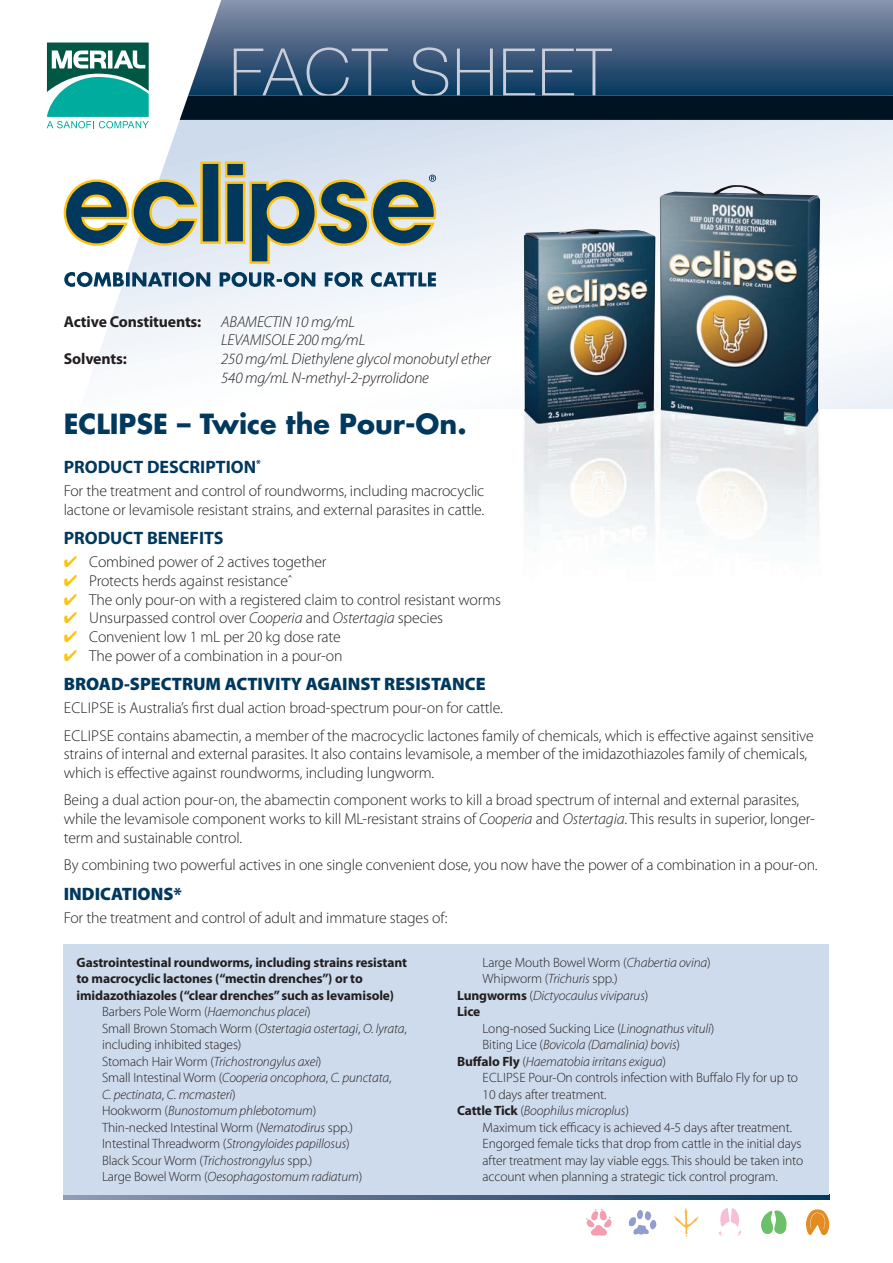
<style>
.page{position:relative;width:893px;height:1263px;background:#fff}
.page>*{position:absolute;margin:0;border:0;box-sizing:border-box;transform-origin:0 0}
.t1{font:100 66px "Helvetica Neue";letter-spacing:.03em;color:#c9ceda}
.t2{font:700 27px "Futura";color:#01385d}
.t3{font:900 18px "Myriad Pro";color:#01385d}
.t4{font:700 18px "Myriad Pro";color:#01385d}
.t5{font:300 15.75px/18.8px "Myriad Pro";letter-spacing:-.01em;color:#231f20}
.t6{font:italic 300 15.75px/18.8px "Myriad Pro";letter-spacing:-.01em;color:#231f20}
.t7{font:700 15.75px "Myriad Pro";letter-spacing:-.01em;color:#231f20}
.t8{font:300 13.5px "Myriad Pro";letter-spacing:-.01em;color:#231f20}
.t9{font:italic 300 13.5px "Myriad Pro";letter-spacing:-.01em;color:#231f20}
.t10{font:700 13.5px "Myriad Pro";letter-spacing:-.01em;color:#231f20}
.s1{color:#fec210}
.s2{font-style:italic}
.s3{font-style:normal}
.s4{font-weight:700;font-style:normal}
</style>
<div class="page">
<svg style="left:188px;top:0;width:705px;height:96px;background:#4c6685"></svg>
<svg style="left:64px;top:1195px;width:765px;height:4px;background:#4a6585"></svg>
<svg style="left:761px;top:1210px;width:25px;height:24px"></svg>
<svg style="left:674px;top:1208px;width:25px;height:29px"></svg>
<svg style="left:719px;top:1208px;width:22px;height:28px"></svg>
<svg style="left:629px;top:1210px;width:27px;height:24px"></svg>
<svg style="left:586px;top:1209px;width:25px;height:26px"></svg>
<svg style="left:806px;top:1209px;width:23px;height:26px"></svg>
<svg style="left:80px;top:120px;width:813px;height:289px"></svg>
<svg style="left:64px;top:272px;width:372px;height:15px"></svg>
<svg style="left:63px;top:178px;width:136px;height:69px"></svg>
<div style="left:200px;top:162px;width:21px;height:82px;background:#01385d;border:2px solid #fec210"></div>
<svg style="left:224px;top:160px;width:213px;height:105px;background:#97a6a0"></svg>
<img style="left:519px;top:185px;width:306px;height:353px">
<svg style="left:47px;top:43px;width:102px;height:85px"></svg>
<div style="left:180px;top:96px;width:713px;height:24px;background:#001322"></div>
<div style="left:64px;top:944px;width:765px;height:251px;background:#cedbec"></div>
<h1 class="t1" style="left:230px;top:34px;width:383px">FACT SHEET</h1>
<p class="t7" style="left:64px;top:311px;width:139px">Active Constituents:</p>
<p class="t6" style="left:221px;top:312px;width:146px">ABAMECTIN 10 mg/mL<br>LEVAMISOLE 200 mg/mL</p>
<p class="t7" style="left:64px;top:348px;width:65px">Solvents:</p>
<p class="t6" style="left:221px;top:349px;width:271px">250 mg/mL Diethylene glycol monobutyl ether<br>540 mg/mL N-methyl-2-pyrrolidone</p>
<h2 class="t2" style="left:64px;top:406px;width:404px">ECLIPSE – Twice the Pour-On.</h2>
<p class="t4" style="left:64px;top:455px;width:199px">PRODUCT DESCRIPTION<sup>*</sup></p>
<p class="t5" style="left:64px;top:481px;width:422px">For the treatment and control of roundworms, including macrocyclic lactone or levamisole resistant strains, and external parasites in cattle.</p>
<p class="t4" style="left:64px;top:526px;width:161px">PRODUCT BENEFITS</p>
<p class="t5" style="left:64px;top:552px;width:264px"><span class="s1">✔</span> Combined power of 2 actives together</p>
<p class="t5" style="left:64px;top:571px;width:230px"><span class="s1">✔</span> Protects herds against resistanceˆ</p>
<p class="t5" style="left:64px;top:590px;width:439px"><span class="s1">✔</span> The only pour-on with a registered claim to control resistant worms</p>
<p class="t5" style="left:64px;top:608px;width:381px"><span class="s1">✔</span> Unsurpassed control over <span class="s2">Cooperia</span> and <span class="s2">Ostertagia</span> species</p>
<p class="t5" style="left:64px;top:627px;width:279px"><span class="s1">✔</span> Convenient low 1 mL per 20 kg dose rate</p>
<p class="t5" style="left:64px;top:646px;width:280px"><span class="s1">✔</span> The power of a combination in a pour-on</p>
<p class="t3" style="left:64px;top:672px;width:423px">BROAD-SPECTRUM ACTIVITY AGAINST RESISTANCE</p>
<p class="t5" style="left:64px;top:698px;width:24px">eclips</p>
<p class="t5" style="left:107px;top:698px;width:398px">e is Australia’s first dual action broad-spectrum pour-on for cattle.</p>
<p class="t5" style="left:64px;top:726px;width:24px">eclips</p>
<p class="t5" style="left:64px;top:726px;width:751px;text-indent:43px">e contains abamectin, a member of the macrocyclic lactones family of chemicals, which is effective against sensitive strains of internal and external parasites. It also contains levamisole, a member of the imidazothiazoles family of chemicals, which is effective against roundworms, including lungworm.</p>
<p class="t5" style="left:64px;top:790px;width:753px">Being a dual action pour-on, the abamectin component works to kill a broad spectrum of internal and external parasites, while the levamisole component works to kill ML-resistant strains of <span class="s2">Cooperia</span> and <span class="s2">Ostertagia</span>. This results in superior, longer&shy;term and sustainable control.</p>
<p class="t5" style="left:64px;top:855px;width:755px">By combining two powerful actives in one single convenient dose, you now have the power of a combination in a pour-on.</p>
<p class="t3" style="left:64px;top:881px;width:120px">INDICATIONS*</p>
<p class="t5" style="left:64px;top:908px;width:385px">For the treatment and control of adult and immature stages of:</p>
<p class="t10" style="left:77px;top:953px;width:332px">Gastrointestinal roundworms, including strains resistant</p>
<p class="t10" style="left:77px;top:970px;width:288px">to macrocyclic lactones (“mectin drenches”) or to</p>
<p class="t10" style="left:77px;top:986px;width:319px">imidazothiazoles (“clear drenches” such as levamisole)</p>
<p class="t8" style="left:102px;top:1004px;width:210px">Barbers Pole Worm (<span class="s2">Haemonchus placei</span>)</p>
<p class="t9" style="left:102px;top:1020px;width:306px"><span class="s3">Small Brown Stomach Worm (</span>Ostertagia ostertagi<span class="s3">,</span> O. lyrata<span class="s3">,</span></p>
<p class="t8" style="left:102px;top:1037px;width:141px">including inhibited stages)</p>
<p class="t9" style="left:102px;top:1053px;width:221px"><span class="s3">Stomach Hair Worm (</span>Trichostrongylus axei<span class="s3">)</span></p>
<p class="t9" style="left:102px;top:1070px;width:291px"><span class="s3">Small Intestinal Worm (</span>Cooperia oncophora<span class="s3">,</span> C. punctata<span class="s3">,</span></p>
<p class="t9" style="left:102px;top:1086px;width:135px">C. pectinata<span class="s3">,</span> C. mcmasteri<span class="s3">)</span></p>
<p class="t9" style="left:102px;top:1103px;width:216px"><span class="s3">Hookworm (</span>Bunostomum phlebotomum<span class="s3">)</span></p>
<p class="t8" style="left:102px;top:1119px;width:252px">Thin-necked Intestinal Worm (<span class="s2">Nematodirus</span> spp.)</p>
<p class="t9" style="left:102px;top:1136px;width:249px"><span class="s3">Intestinal Threadworm (</span>Strongyloides papillosus<span class="s3">)</span></p>
<p class="t8" style="left:102px;top:1152px;width:212px">Black Scour Worm (<span class="s2">Trichostrongylus</span> spp.)</p>
<p class="t9" style="left:102px;top:1169px;width:262px"><span class="s3">Large Bowel Worm (</span>Oesophagostomum radiatum<span class="s3">)</span></p>
<p class="t8" style="left:483px;top:954px;width:230px">Large Mouth Bowel Worm (<span class="s2">Chabertia ovina</span>)</p>
<p class="t8" style="left:483px;top:971px;width:136px">Whipworm (<span class="s2">Trichuris</span> spp.)</p>
<p class="t9" style="left:457px;top:987px;width:193px"><span class="s4">Lungworms</span> <span class="s3">(</span>Dictyocaulus viviparus<span class="s3">)</span></p>
<p class="t10" style="left:457px;top:1003px;width:25px">Lice</p>
<p class="t8" style="left:483px;top:1020px;width:233px">Long-nosed Sucking Lice (<span class="s2">Linognathus vituli</span>)</p>
<p class="t9" style="left:483px;top:1037px;width:199px"><span class="s3">Biting Lice (</span>Bovicola (Damalinia) bovis<span class="s3">)</span></p>
<p class="t9" style="left:457px;top:1053px;width:210px"><span class="s4">Buffalo Fly</span> <span class="s3">(</span>Haematobia irritans exigua<span class="s3">)</span></p>
<p class="t8" style="left:483px;top:1070px;width:21px">eclips</p>
<p class="t8" style="left:519px;top:1070px;width:280px">e Pour-On controls infection with Buffalo Fly for up to</p>
<p class="t8" style="left:483px;top:1086px;width:125px">10 days after treatment.</p>
<p class="t9" style="left:457px;top:1103px;width:173px"><span class="s4">Cattle Tick</span> <span class="s3">(</span>Boophilus microplus<span class="s3">)</span></p>
<p class="t8" style="left:483px;top:1119px;width:311px">Maximum tick efficacy is achieved 4-5 days after treatment.</p>
<p class="t8" style="left:483px;top:1136px;width:320px">Engorged female ticks that drop from cattle in the initial days</p>
<p class="t8" style="left:483px;top:1152px;width:322px">after treatment may lay viable eggs. This should be taken into</p>
<p class="t8" style="left:483px;top:1169px;width:297px">account when planning a strategic tick control program.</p>
</div>
